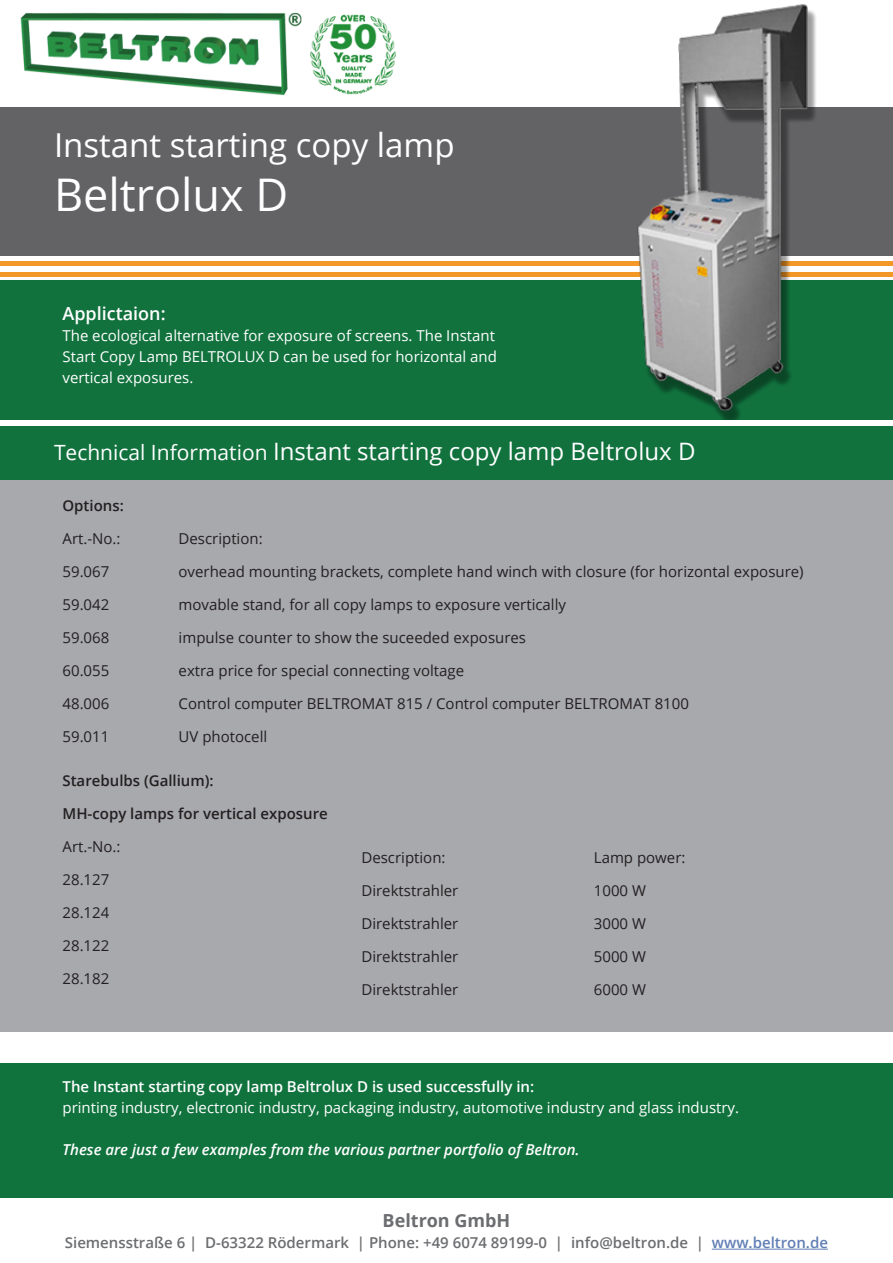
<style>
.page{position:relative;width:893px;height:1263px;background:#fff}
.page>*{position:absolute;margin:0;border:0;box-sizing:border-box;transform-origin:0 0}
.t1{font:45px "Open Sans";color:#fff}
.t2{font:33px "Open Sans";color:#fff}
.t3{font:24px "Open Sans";color:#fff}
.t4{font:600 18px "Open Sans";color:#fff}
.t5{font:700 18px "Open Sans";color:#6c6d70}
.t6{font:15px "Open Sans";color:#231f20}
.t7{font:15px/21px "Open Sans";color:#fff}
.t8{font:600 15px "Open Sans";color:#6c6d70}
.t9{font:italic 600 15px "Open Sans";color:#fff}
.t10{font:600 15px "Open Sans";color:#231f20}
.t11{font:600 15px "Open Sans";color:#fff}
.s1{font-size:21px}
.s2{color:#607eb4}
</style>
<div class="page">
<div style="left:0;top:107px;width:893px;height:149px;background:#636366"></div>
<div style="left:0;top:280px;width:893px;height:140px;background:#11723e"></div>
<hr style="left:0;top:262px;width:893px;height:4px;background:#f39826">
<hr style="left:0;top:272px;width:893px;height:4px;background:#f39826">
<img style="left:20px;top:12px;width:375px;height:84px">
<hr style="left:712px;top:1249px;width:116px;height:1px;background:#607eb4">
<div style="left:0;top:1064px;width:893px;height:134px;background:#10733e"></div>
<img style="left:592px;top:4px;width:287px;height:416px">
<div style="left:0;top:427px;width:893px;height:53px;background:#11723e"></div>
<div style="left:0;top:480px;width:893px;height:551px;background:#a8a9ad"></div>
<p class="t2" style="left:54px;top:122px;width:402px">Instant starting copy lamp</p>
<p class="t1" style="left:54px;top:164px;width:236px">Beltrolux D</p>
<p class="t4" style="left:63px;top:301px;width:105px">Applictaion:</p>
<p class="t7" style="left:63px;top:325px;width:436px">The ecological alternative for exposure of screens. The Instant<br>Start Copy Lamp BELTROLUX D can be used for horizontal and vertical exposures.</p>
<p class="t3" style="left:54px;top:435px;width:643px"><span class="s1">Technical Information</span> Instant starting copy lamp Beltrolux D</p>
<p class="t10" style="left:63px;top:495px;width:63px">Options:</p>
<p class="t6" style="left:63px;top:528px;width:60px">Art.-No.:</p>
<p class="t6" style="left:63px;top:561px;width:48px">59.067</p>
<p class="t6" style="left:63px;top:594px;width:48px">59.042</p>
<p class="t6" style="left:63px;top:627px;width:48px">59.068</p>
<p class="t6" style="left:63px;top:660px;width:48px">60.055</p>
<p class="t6" style="left:63px;top:693px;width:48px">48.006</p>
<p class="t6" style="left:63px;top:726px;width:48px">59.011</p>
<p class="t6" style="left:179px;top:528px;width:86px">Description:</p>
<p class="t6" style="left:179px;top:561px;width:627px">overhead mounting brackets, complete hand winch with closure (for horizontal exposure)</p>
<p class="t6" style="left:179px;top:594px;width:389px">movable stand, for all copy lamps to exposure vertically</p>
<p class="t6" style="left:179px;top:627px;width:349px">impulse counter to show the suceeded exposures</p>
<p class="t6" style="left:179px;top:660px;width:287px">extra price for special connecting voltage</p>
<p class="t6" style="left:179px;top:693px;width:512px">Control computer BELTROMAT 815 / Control computer BELTROMAT 8100</p>
<p class="t6" style="left:179px;top:726px;width:90px">UV photocell</p>
<p class="t10" style="left:63px;top:770px;width:153px">Starebulbs (Gallium):</p>
<p class="t10" style="left:63px;top:803px;width:267px">MH-copy lamps for vertical exposure</p>
<p class="t6" style="left:63px;top:836px;width:60px">Art.-No.:</p>
<p class="t6" style="left:63px;top:869px;width:48px">28.127</p>
<p class="t6" style="left:63px;top:902px;width:48px">28.124</p>
<p class="t6" style="left:63px;top:935px;width:48px">28.122</p>
<p class="t6" style="left:63px;top:968px;width:48px">28.182</p>
<p class="t6" style="left:361px;top:847px;width:86px">Description:</p>
<p class="t6" style="left:361px;top:880px;width:98px">Direktstrahler</p>
<p class="t6" style="left:361px;top:913px;width:98px">Direktstrahler</p>
<p class="t6" style="left:361px;top:946px;width:98px">Direktstrahler</p>
<p class="t6" style="left:361px;top:979px;width:98px">Direktstrahler</p>
<p class="t6" style="left:594px;top:847px;width:93px">Lamp power:</p>
<p class="t6" style="left:594px;top:880px;width:54px">1000 W</p>
<p class="t6" style="left:594px;top:913px;width:54px">3000 W</p>
<p class="t6" style="left:594px;top:946px;width:54px">5000 W</p>
<p class="t6" style="left:594px;top:979px;width:54px">6000 W</p>
<p class="t11" style="left:63px;top:1076px;width:473px">The Instant starting copy lamp Beltrolux D is used successfully in:</p>
<p class="t7" style="left:63px;top:1097px;width:678px">printing industry, electronic industry, packaging industry, automotive industry and glass industry.</p>
<p class="t9" style="left:63px;top:1139px;width:519px">These are just a few examples from the various partner portfolio of Beltron.</p>
<p class="t5" style="left:383px;top:1208px;width:129px">Beltron GmbH</p>
<p class="t8" style="left:65px;top:1232px;width:765px">Siemensstraße 6 | D-63322 Rödermark | Phone: +49 6074 89199-0 | info@beltron.de | <span class="s2">www.beltron.de</span></p>
</div>
